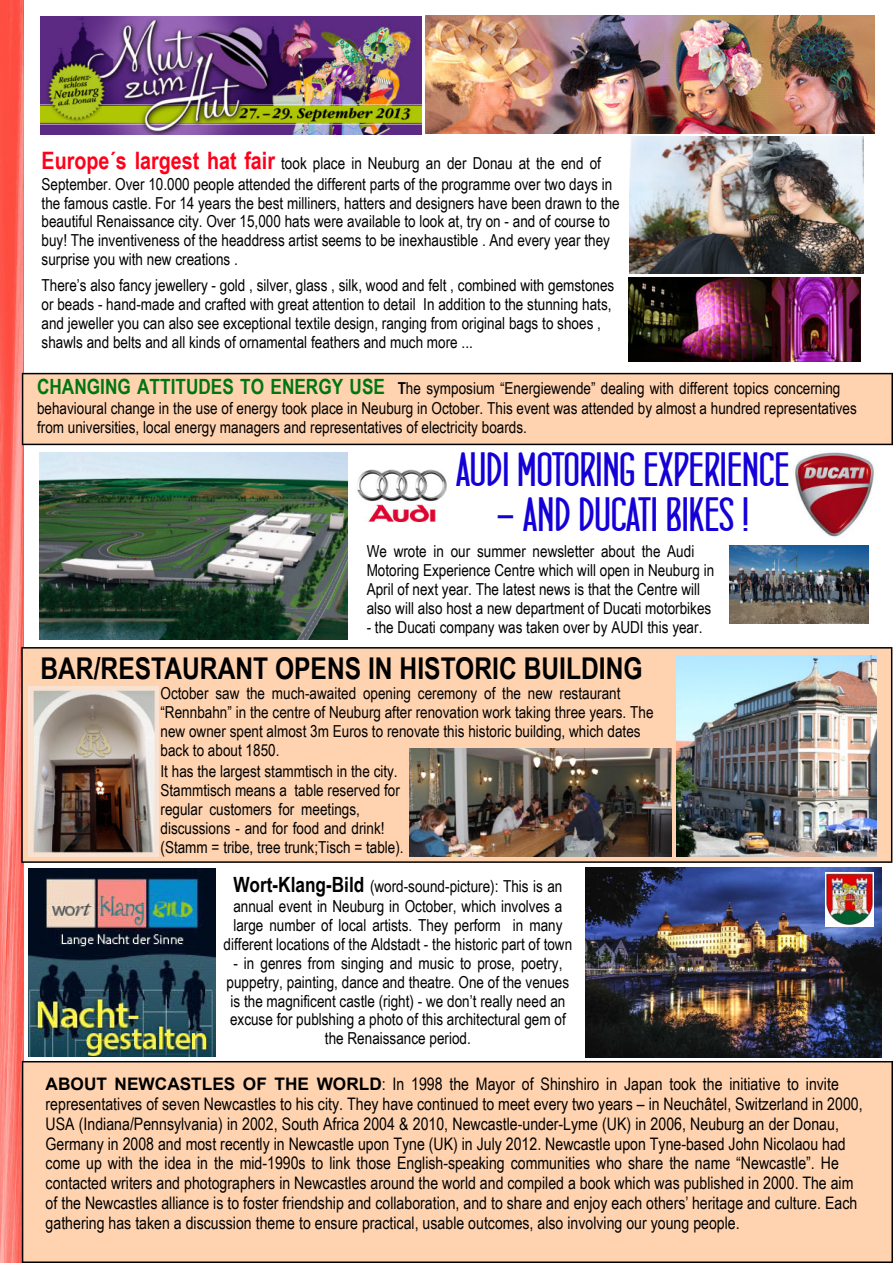
<style>
.page{position:relative;width:893px;height:1263px;background:#fff}
.page>*{position:absolute;margin:0;border:0;box-sizing:border-box;transform-origin:0 0}
.t1{font:48px "Concurso Italian BTN Bold";color:#1400d7}
.t2{font:700 30px "Arial Narrow";color:#000}
.t3{font:17.25px/19.8px "Arial Narrow";color:#000}
.t4{font:16.5px/18.9px "Arial Narrow";color:#000}
.s1{font-weight:700;font-size:24px;color:#ff001b}
.s2{font-weight:700;font-size:21px;color:#007510}
.s3{font-weight:700}
.s4{font-weight:700;font-size:21px}
.s5{font-family:"Arial";font-weight:700}
</style>
<div class="page">
<img style="left:630px;top:137px;width:234px;height:137px">
<img style="left:40px;top:16px;width:382px;height:118px">
<img style="left:629px;top:278px;width:232px;height:84px">
<img style="left:28px;top:868px;width:187px;height:189px">
<img style="left:425px;top:15px;width:449px;height:119px">
<img style="left:730px;top:545px;width:138px;height:79px">
<img style="left:0;top:0;width:23px;height:1263px">
<div style="left:21px;top:647px;width:871px;height:216px;background:#ffd3b0"></div>
<img style="left:676px;top:655px;width:201px;height:201px">
<img style="left:410px;top:748px;width:261px;height:108px">
<img style="left:28px;top:687px;width:131px;height:169px">
<img style="left:795px;top:452px;width:79px;height:85px">
<img style="left:347px;top:452px;width:100px;height:89px">
<img style="left:40px;top:453px;width:307px;height:186px">
<div style="left:22px;top:373px;width:871px;height:72px;background:#ffd3b0"></div>
<img style="left:586px;top:867px;width:295px;height:191px">
<div style="left:22px;top:1061px;width:871px;height:202px;background:#ffd3b0"></div>
<img style="left:826px;top:872px;width:47px;height:55px">
<p class="t4" style="left:42px;top:155px;width:580px"><span class="s1">Europe´s largest hat fair</span> took place in Neuburg an der Donau at the end of September. Over 10.000 people attended the different parts of the programme over two days in the famous castle. For 14 years the best milliners, hatters and designers have been drawn to the beautiful Renaissance city. Over 15,000 hats were available to look at, try on - and of course to buy! The inventiveness of the headdress artist seems to be inexhaustible . And every year they surprise you with new creations .</p>
<p class="t4" style="left:42px;top:278px;width:574px">There’s also fancy jewellery - gold , silver, glass , silk, wood and felt , combined with gemstones or beads - hand-made and crafted with great attention to detail In addition to the stunning hats, and jeweller you can also see exceptional textile design, ranging from original bags to shoes , shawls and belts and all kinds of ornamental feathers and much more ...</p>
<p class="t4" style="left:37px;top:380px;width:821px;line-height:19.4px"><span class="s2">CHANGING ATTITUDES TO ENERGY USE</span> <span class="s3">T</span>he symposium “Energiewende” dealing with different topics concerning behavioural change in the use of energy took place in Neuburg in October. This event was attended by almost a hundred representatives from universities, local energy managers and representatives of electricity boards.</p>
<h1 class="t1" style="left:456px;top:447px;width:335px">AUDI MOTORING EXPERIENCE</h1>
<h1 class="t1" style="left:496px;top:492px;width:254px">- AND DUCATI BIKES !</h1>
<p class="t4" style="left:367px;top:544px;width:349px">We wrote in our summer newsletter about the Audi Motoring Experience Centre which will open in Neuburg in April of next year. The latest news is that the Centre will also will also host a new department of Ducati motorbikes</p>
<p class="t4" style="left:367px;top:619px;width:337px">- the Ducati company was taken over by AUDI this year.</p>
<h2 class="t2" style="left:40px;top:651px;width:604px">BAR/RESTAURANT OPENS IN HISTORIC BUILDING</h2>
<p class="t4" style="left:160px;top:685px;width:494px">October saw the much-awaited opening ceremony of the new restaurant “Rennbahn” in the centre of Neuburg after renovation work taking three years. The new owner spent almost 3m Euros to renovate this historic building, which dates back to about 1850.</p>
<p class="t4" style="left:160px;top:763px;width:245px">It has the largest stammtisch in the city.<br>Stammtisch means a table reserved for regular customers for meetings, discussions - and for food and drink! (Stamm = tribe, tree trunk;Tisch = table).</p>
<p class="t4" style="left:224px;top:878px;width:350px;text-align:center"><span class="s4">Wort-Klang-Bild</span> (word-sound-picture): This is an annual event in Neuburg in October, which involves a large number of local artists. They perform in many different locations of the Aldstadt - the historic part of town</p>
<p class="t4" style="left:227px;top:955px;width:344px;text-align:center">- in genres from singing and music to prose, poetry, puppetry, painting, dance and theatre. One of the venues is the magnificent castle (right) - we don’t really need an excuse for publshing a photo of this architectural gem of the Renaissance period.</p>
<p class="t3" style="left:46px;top:1076px;width:818px"><span class="s5">ABOUT NEWCASTLES OF THE WORLD</span>: In 1998 the Mayor of Shinshiro in Japan took the initiative to invite representatives of seven Newcastles to his city. They have continued to meet every two years – in Neuchâtel, Switzerland in 2000, USA (Indiana/Pennsylvania) in 2002, South Africa 2004 &amp; 2010, Newcastle-under-Lyme (UK) in 2006, Neuburg an der Donau, Germany in 2008 and most recently in Newcastle upon Tyne (UK) in July 2012. Newcastle upon Tyne-based John Nicolaou had come up with the idea in the mid-1990s to link those English-speaking communities who share the name “Newcastle”. He contacted writers and photographers in Newcastles around the world and compiled a book which was published in 2000. The aim of the Newcastles alliance is to foster friendship and collaboration, and to share and enjoy each others’ heritage and culture. Each gathering has taken a discussion theme to ensure practical, usable outcomes, also involving our young people.</p>
</div>
